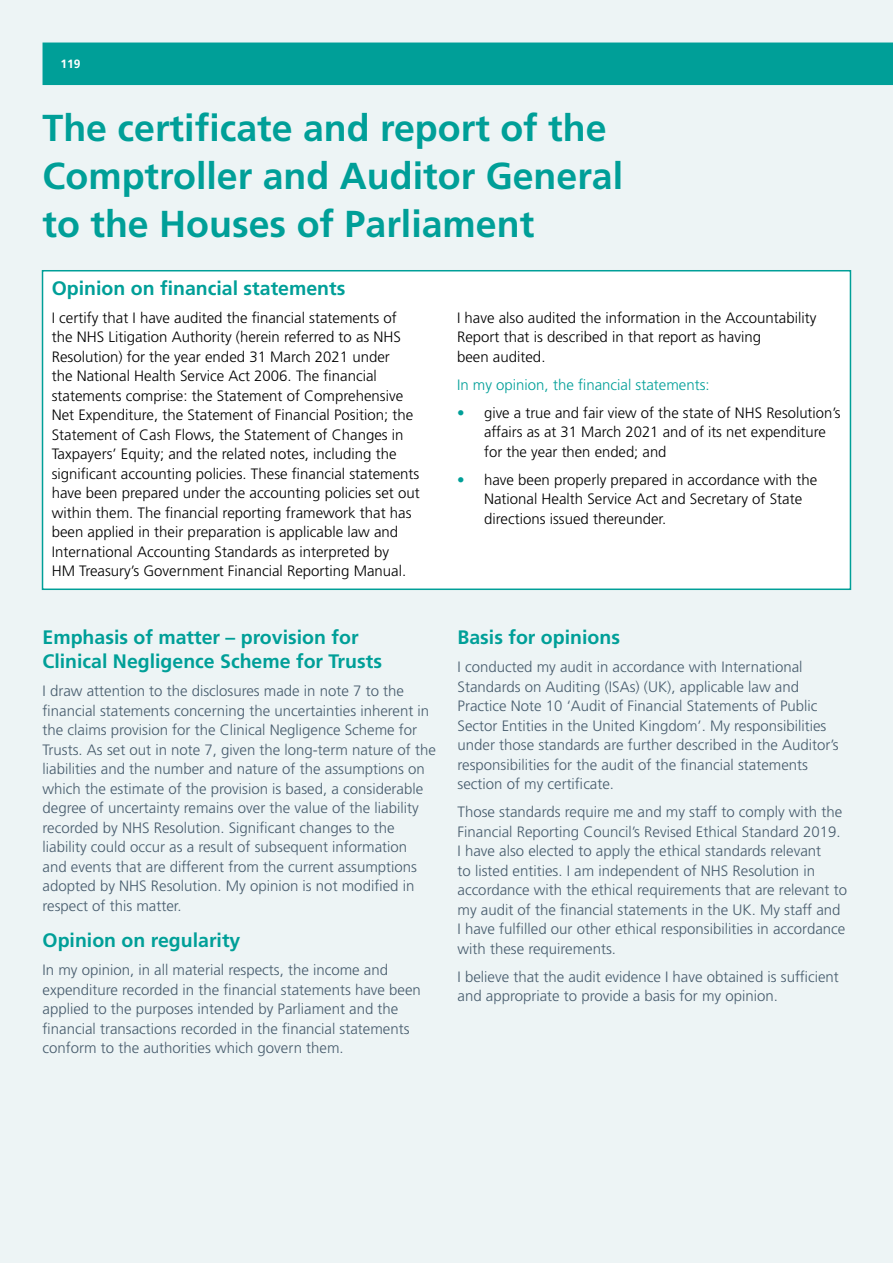
<style>
.page{position:relative;width:893px;height:1263px;background:#edf4f5}
.page>*{position:absolute;margin:0;border:0;box-sizing:border-box;transform-origin:0 0}
.Head_1{font:700 37.5px/48px "Frutiger LT Std";color:#009f98}
.Head_2{font:700 19.5px/24px "Frutiger LT Std";color:#009f98}
.Body_copy{font:700 19.5px "Frutiger LT Std";color:#009f98}
.Body_copy-2{font:300 15px/19.5px "Frutiger LT Std";color:#475c6d}
.Body_copy-3{font:300 15px/19.5px "Frutiger LT Std";color:#000}
.Body_copy-4{font:300 15px "Frutiger LT Std";color:#009f98}
.t1{font:700 12px "Frutiger LT Std";color:#fff}
.s1{font-stretch:condensed;color:#009f98}
</style>
<div class="page">
<div style="left:43px;top:271px;width:807px;height:318px;background:#fff"></div>
<div style="left:42px;top:270px;width:809px;height:320px;border:2px solid #009f98"></div>
<div style="left:43px;top:43px;width:850px;height:42px;background:#009f98"></div>
<p class="t1" style="left:61px;top:57px;width:22px">119</p>
<p class="Head_1" style="left:43px;top:104px;width:582px">The certificate and report of the<br>Comptroller and Auditor General to the Houses of Parliament</p>
<h2 class="Head_2" style="left:52px;top:276px;width:295px">Opinion on financial statements</h2>
<p class="Body_copy-3" style="left:52px;top:308px;width:369px">I certify that I have audited the financial statements of the NHS Litigation Authority (herein referred to as NHS Resolution) for the year ended 31 March 2021 under<br>the National Health Service Act 2006. The financial statements comprise: the Statement of Comprehensive Net Expenditure, the Statement of Financial Position; the Statement of Cash Flows, the Statement of Changes in Taxpayers’ Equity; and the related notes, including the significant accounting policies. These financial statements have been prepared under the accounting policies set out within them. The financial reporting framework that has been applied in their preparation is applicable law and International Accounting Standards as interpreted by<br>HM Treasury’s Government Financial Reporting Manual.</p>
<p class="Body_copy-3" style="left:457px;top:308px;width:361px">I have also audited the information in the Accountability<br>Report that is described in that report as having<br>been audited.</p>
<p class="Body_copy-4" style="left:457px;top:376px;width:254px">In my opinion, the financial statements:</p>
<p class="Body_copy-3" style="left:484px;top:403px;width:358px;text-indent:-27px"><span class="s1">•</span> give a true and fair view of the state of NHS Resolution’s affairs as at 31 March 2021 and of its net expenditure for the year then ended; and</p>
<p class="Body_copy-3" style="left:484px;top:470px;width:335px;text-indent:-27px"><span class="s1">•</span> have been properly prepared in accordance with the<br>National Health Service Act and Secretary of State directions issued thereunder.</p>
<h2 class="Head_2" style="left:43px;top:625px;width:341px">Emphasis of matter – provision for<br>Clinical Negligence Scheme for Trusts</h2>
<p class="Body_copy-2" style="left:43px;top:681px;width:395px">I draw attention to the disclosures made in note 7 to the financial statements concerning the uncertainties inherent in the claims provision for the Clinical Negligence Scheme for Trusts. As set out in note 7, given the long-term nature of the liabilities and the number and nature of the assumptions on which the estimate of the provision is based, a considerable degree of uncertainty remains over the value of the liability recorded by NHS Resolution. Significant changes to the liability could occur as a result of subsequent information<br>and events that are different from the current assumptions adopted by NHS Resolution. My opinion is not modified in respect of this matter.</p>
<h2 class="Head_2" style="left:43px;top:928px;width:199px">Opinion on regularity</h2>
<p class="Body_copy-2" style="left:43px;top:960px;width:380px">In my opinion, in all material respects, the income and expenditure recorded in the financial statements have been applied to the purposes intended by Parliament and the financial transactions recorded in the financial statements conform to the authorities which govern them.</p>
<p class="Body_copy" style="left:457px;top:626px;width:164px">Basis for opinions</p>
<p class="Body_copy-2" style="left:457px;top:657px;width:383px">I conducted my audit in accordance with International Standards on Auditing (ISAs) (UK), applicable law and Practice Note 10 ‘Audit of Financial Statements of Public Sector Entities in the United Kingdom’. My responsibilities under those standards are further described in the Auditor’s responsibilities for the audit of the financial statements section of my certificate.</p>
<p class="Body_copy-2" style="left:457px;top:802px;width:391px">Those standards require me and my staff to comply with the Financial Reporting Council’s Revised Ethical Standard 2019.<br>I have also elected to apply the ethical standards relevant<br>to listed entities. I am independent of NHS Resolution in accordance with the ethical requirements that are relevant to my audit of the financial statements in the UK. My staff and I have fulfilled our other ethical responsibilities in accordance with these requirements.</p>
<p class="Body_copy-2" style="left:457px;top:967px;width:383px">I believe that the audit evidence I have obtained is sufficient and appropriate to provide a basis for my opinion.</p>
</div>
